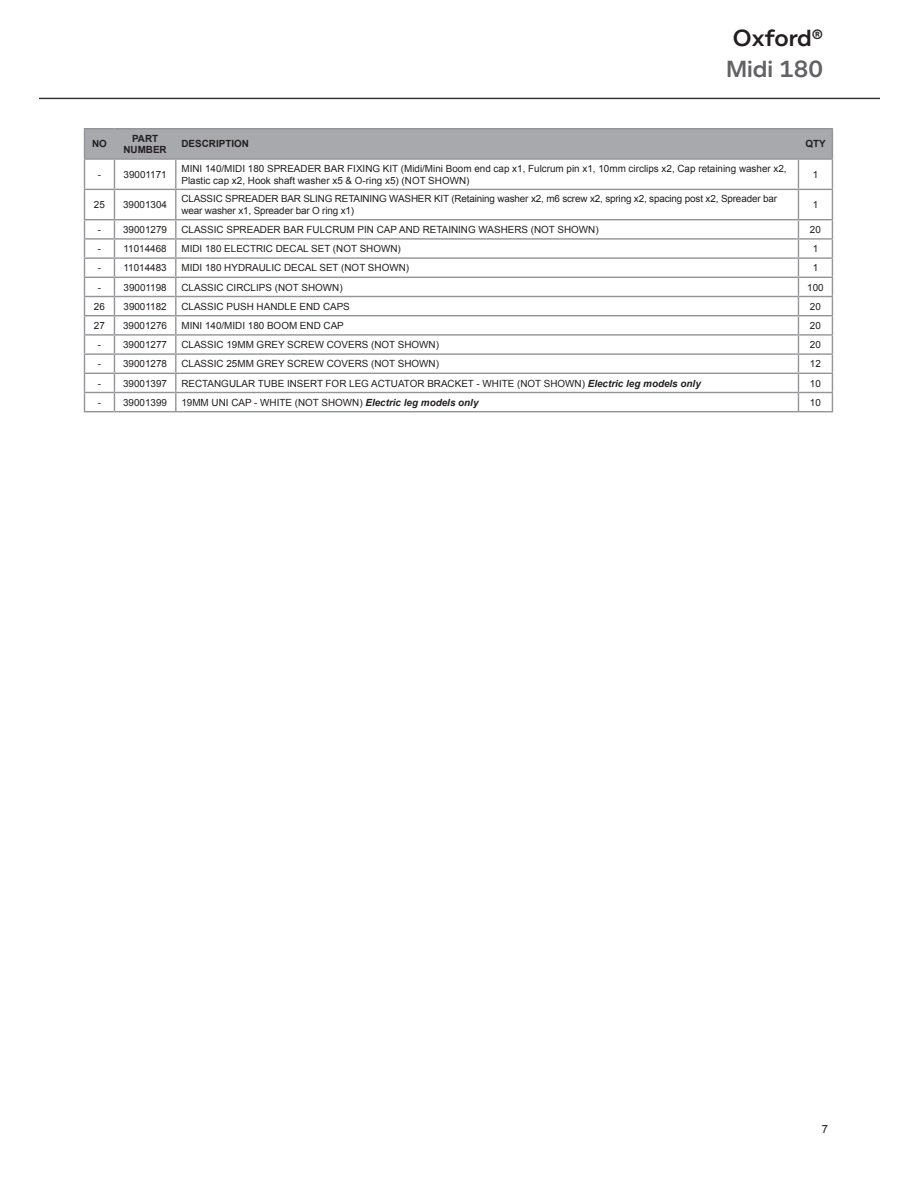
<style>
.page{position:relative;width:918px;height:1188px;background:#fff}
.page>*{position:absolute;margin:0;border:0;box-sizing:border-box;transform-origin:0 0}
.t1{font:600 24px "Foundry Context";color:#231f20}
.t2{font:600 24px "Foundry Context";color:#636366}
.t3{font:11.25px "Arial";color:#231f20}
.t4{font:9.9px/11.9px "Arial";color:#231f20}
.t5{font:700 9.9px/11.9px "Arial";color:#231f20;text-align:center}
.s1{font-weight:700;font-style:italic}
</style>
<div class="page">
<hr style="left:39px;top:98px;width:840px;height:1px;background:#312f30">
<hr style="left:84px;top:128px;width:30px;height:1px;background:#939598">
<hr style="left:114px;top:128px;width:719px;height:1px;background:#939598">
<svg style="left:84px;top:129px;width:749px;height:282px"></svg>
<hr style="left:84px;top:411px;width:30px;height:1px;background:#939598">
<hr style="left:114px;top:411px;width:719px;height:1px;background:#939598">
<h1 class="t1" style="left:733px;top:24px;width:92px">Oxford®</h1>
<h1 class="t2" style="left:726px;top:55px;width:99px">Midi 180</h1>
<p class="t5" style="left:92px;top:138px;width:16px">NO</p>
<p class="t5" style="left:123px;top:132px;width:45px">PART<br>NUMBER</p>
<p class="t5" style="left:181px;top:138px;width:69px">DESCRIPTION</p>
<p class="t5" style="left:805px;top:138px;width:22px">QTY</p>
<p class="t4" style="left:98px;top:168px;width:70px">- 39001171</p>
<p class="t4" style="left:181px;top:163px;width:607px">MINI 140/MIDI 180 SPREADER BAR FIXING KIT (Midi/Mini Boom end cap x1, Fulcrum pin x1, 10mm circlips x2, Cap retaining washer x2,<br>Plastic cap x2, Hook shaft washer x5 &amp; O-ring x5) (NOT SHOWN)</p>
<p class="t4" style="left:813px;top:168px;width:7px">1</p>
<p class="t4" style="left:94px;top:199px;width:12px">25</p>
<p class="t4" style="left:123px;top:199px;width:45px">39001304</p>
<p class="t4" style="left:181px;top:193px;width:597px">CLASSIC SPREADER BAR SLING RETAINING WASHER KIT (Retaining washer x2, m6 screw x2, spring x2, spacing post x2, Spreader bar wear washer x1, Spreader bar O ring x1)</p>
<p class="t4" style="left:813px;top:199px;width:7px">1</p>
<p class="t4" style="left:98px;top:224px;width:71px">- 39001279</p>
<p class="t4" style="left:181px;top:224px;width:419px">CLASSIC SPREADER BAR FULCRUM PIN CAP AND RETAINING WASHERS (NOT SHOWN)</p>
<p class="t4" style="left:810px;top:224px;width:12px">20</p>
<p class="t4" style="left:98px;top:243px;width:70px">- 11014468</p>
<p class="t4" style="left:181px;top:243px;width:221px">MIDI 180 ELECTRIC DECAL SET (NOT SHOWN)</p>
<p class="t4" style="left:813px;top:243px;width:7px">1</p>
<p class="t4" style="left:98px;top:262px;width:70px">- 11014483</p>
<p class="t4" style="left:181px;top:262px;width:229px">MIDI 180 HYDRAULIC DECAL SET (NOT SHOWN)</p>
<p class="t4" style="left:813px;top:262px;width:7px">1</p>
<p class="t4" style="left:98px;top:281px;width:70px">- 39001198</p>
<p class="t4" style="left:181px;top:281px;width:163px">CLASSIC CIRCLIPS (NOT SHOWN)</p>
<p class="t4" style="left:807px;top:281px;width:18px">100</p>
<p class="t4" style="left:94px;top:300px;width:12px">26</p>
<p class="t4" style="left:124px;top:300px;width:45px">39001182</p>
<p class="t4" style="left:181px;top:300px;width:170px">CLASSIC PUSH HANDLE END CAPS</p>
<p class="t4" style="left:810px;top:300px;width:12px">20</p>
<p class="t4" style="left:94px;top:320px;width:12px">27</p>
<p class="t4" style="left:123px;top:320px;width:45px">39001276</p>
<p class="t4" style="left:181px;top:320px;width:164px">MINI 140/MIDI 180 BOOM END CAP</p>
<p class="t4" style="left:810px;top:320px;width:12px">20</p>
<p class="t4" style="left:98px;top:339px;width:71px">- 39001277</p>
<p class="t4" style="left:181px;top:339px;width:259px">CLASSIC 19MM GREY SCREW COVERS (NOT SHOWN)</p>
<p class="t4" style="left:810px;top:339px;width:12px">20</p>
<p class="t4" style="left:98px;top:358px;width:71px">- 39001278</p>
<p class="t4" style="left:181px;top:358px;width:259px">CLASSIC 25MM GREY SCREW COVERS (NOT SHOWN)</p>
<p class="t4" style="left:810px;top:358px;width:12px">12</p>
<p class="t4" style="left:98px;top:377px;width:71px">- 39001397</p>
<p class="t4" style="left:181px;top:377px;width:521px">RECTANGULAR TUBE INSERT FOR LEG ACTUATOR BRACKET - WHITE (NOT SHOWN) <span class="s1">Electric leg models only</span></p>
<p class="t4" style="left:810px;top:377px;width:12px">10</p>
<p class="t4" style="left:98px;top:396px;width:71px">- 39001399</p>
<p class="t4" style="left:181px;top:396px;width:299px">19MM UNI CAP - WHITE (NOT SHOWN) <span class="s1">Electric leg models only</span></p>
<p class="t4" style="left:810px;top:396px;width:12px">10</p>
<p class="t3" style="left:822px;top:1123px;width:8px">7</p>
</div>
